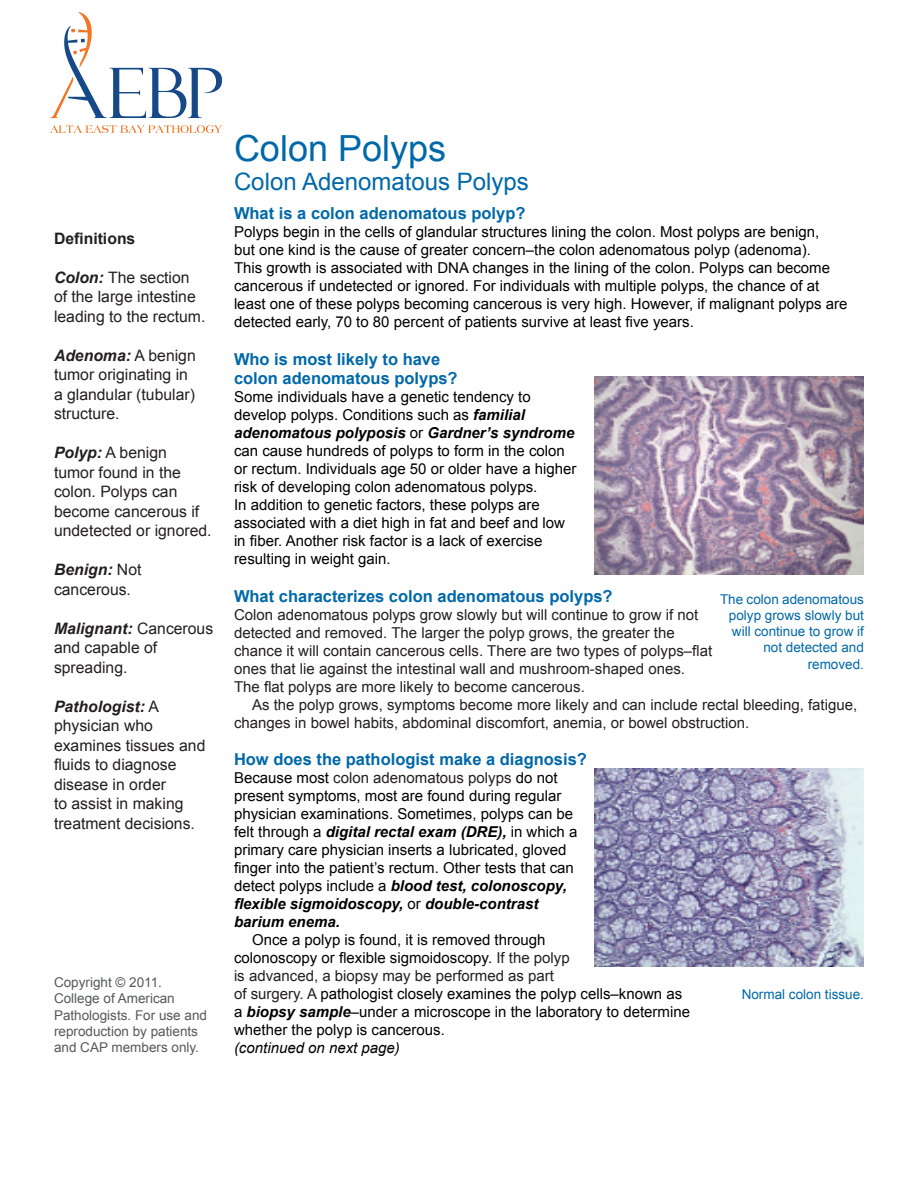
<style>
.page{position:relative;width:918px;height:1188px;background:#fff}
.page>*{position:absolute;margin:0;border:0;box-sizing:border-box;transform-origin:0 0}
.t1{font:36px "Arial";color:#0068a9}
.t2{font:24px "Arial";color:#0068a9}
.t3{font:700 16.5px "Arial";color:#0068a9}
.t4{font:15.75px/19.5px "Arial";color:#231f20}
.t5{font:700 15.75px "Arial";color:#231f20}
.Normal__Web{font:15px/18px "Arial";color:#000}
.t6{font:15px/18px "Arial";color:#231f20}
.Normal__Web-2{font:italic 15px "Arial";color:#000}
.t7{font:13.5px/16.2px "Arial";color:#0068a9;text-align:right}
.t8{font:13.5px/16.2px "Arial";color:#57585a}
.s1{font-weight:700;font-style:italic}
.s2{color:#231f20}
</style>
<div class="page">
<img style="left:594px;top:769px;width:270px;height:198px">
<img style="left:594px;top:376px;width:270px;height:198px">
<img style="left:51px;top:13px;width:170px;height:119px">
<p class="t1" style="left:234px;top:125px;width:214px">Colon Polyps</p>
<p class="t2" style="left:234px;top:166px;width:296px">Colon Adenomatous Polyps</p>
<p class="t3" style="left:234px;top:202px;width:293px">What is a colon adenomatous polyp?</p>
<p class="Normal__Web" style="left:234px;top:223px;width:615px">Polyps begin in the cells of glandular structures lining the colon. Most polyps are benign,<br>but one kind is the cause of greater concern–the colon adenomatous polyp (adenoma).<br>This growth is associated with DNA changes in the lining of the colon. Polyps can become cancerous if undetected or ignored. For individuals with multiple polyps, the chance of at least one of these polyps becoming cancerous is very high. However, if malignant polyps are detected early, 70 to 80 percent of patients survive at least five years.</p>
<p class="t3" style="left:234px;top:348px;width:208px">Who is most likely to have</p>
<p class="t3" style="left:234px;top:367px;width:225px">colon adenomatous polyps?</p>
<p class="Normal__Web" style="left:234px;top:388px;width:344px">Some individuals have a genetic tendency to develop polyps. Conditions such as <span class="s1">familial adenomatous polyposis</span> or <span class="s1">Gardner’s syndrome </span>can cause hundreds of polyps to form in the colon or rectum. Individuals age 50 or older have a higher risk of developing colon adenomatous polyps.<br>In addition to genetic factors, these polyps are associated with a diet high in fat and beef and low in fiber. Another risk factor is a lack of exercise resulting in weight gain.</p>
<p class="t3" style="left:234px;top:585px;width:380px">What characterizes colon adenomatous polyps?</p>
<p class="t6" style="left:234px;top:605px;width:480px">Colon adenomatous polyps grow slowly but will continue to grow if not detected and removed. The larger the polyp grows, the greater the chance it will contain cancerous cells. There are two types of polyps–flat ones that lie against the intestinal wall and mushroom-shaped ones.<br>The flat polyps are more likely to become cancerous.</p>
<p class="t6" style="left:234px;top:695px;width:625px;text-indent:18px">As the polyp grows, symptoms become more likely and can include rectal bleeding, fatigue, changes in bowel habits, abdominal discomfort, anemia, or bowel obstruction.</p>
<p class="t3" style="left:234px;top:748px;width:355px">How does the pathologist make a diagnosis?</p>
<p class="Normal__Web" style="left:234px;top:769px;width:345px">Because most <span class="s2">colon adenomatous polyps</span> do not present symptoms, most are found during regular physician examinations. Sometimes, polyps can be felt through a <span class="s1">digital rectal exam (DRE),</span> in which a primary care physician inserts a lubricated, gloved finger into the patient’s rectum. Other tests that can detect polyps include a <span class="s1">blood test, colonoscopy, flexible sigmoidoscopy,</span> or <span class="s1">double-contrast barium enema.</span></p>
<p class="Normal__Web" style="left:234px;top:931px;width:458px;text-indent:18px">Once a polyp is found, it is removed through<br>colonoscopy or flexible sigmoidoscopy. <span class="s2">If the polyp<br>is advanced, a biopsy may be performed as part<br>of surgery. A</span> pathologist closely examines the polyp cells–known as a <span class="s1">biopsy sample</span>–under a microscope in the laboratory to determine whether the polyp is cancerous.</p>
<p class="Normal__Web-2" style="left:234px;top:1038px;width:167px">(continued on next page)</p>
<p class="t5" style="left:54px;top:228px;width:83px">Definitions</p>
<p class="t4" style="left:54px;top:268px;width:153px"><span class="s1">Colon:</span> The section of the large intestine leading to the rectum.</p>
<p class="t4" style="left:54px;top:346px;width:143px"><span class="s1">Adenoma:</span> A benign tumor originating in a glandular (tubular) structure.</p>
<p class="t4" style="left:54px;top:443px;width:159px"><span class="s1">Polyp:</span> A benign<br>tumor found in the colon. Polyps can become cancerous if undetected or ignored.</p>
<p class="t4" style="left:54px;top:560px;width:89px"><span class="s1">Benign:</span> Not cancerous.</p>
<p class="t4" style="left:54px;top:619px;width:161px"><span class="s1">Malignant:</span> Cancerous and capable of spreading.</p>
<p class="t4" style="left:54px;top:697px;width:153px"><span class="s1">Pathologist:</span> A physician who examines tissues and fluids to diagnose disease in order<br>to assist in making treatment decisions.</p>
<p class="t7" style="left:720px;top:591px;width:145px">The colon adenomatous</p>
<p class="t7" style="left:729px;top:607px;width:137px">polyp grows slowly but will continue to grow if not detected and</p>
<p class="t7" style="left:808px;top:656px;width:58px">removed.</p>
<p class="t8" style="left:54px;top:975px;width:109px">Copyright © 2011.</p>
<p class="t8" style="left:54px;top:991px;width:155px">College of American<br>Pathologists. For use and reproduction by patients and CAP members only.</p>
<p class="t7" style="left:742px;top:986px;width:124px">Normal colon tissue.</p>
</div>
